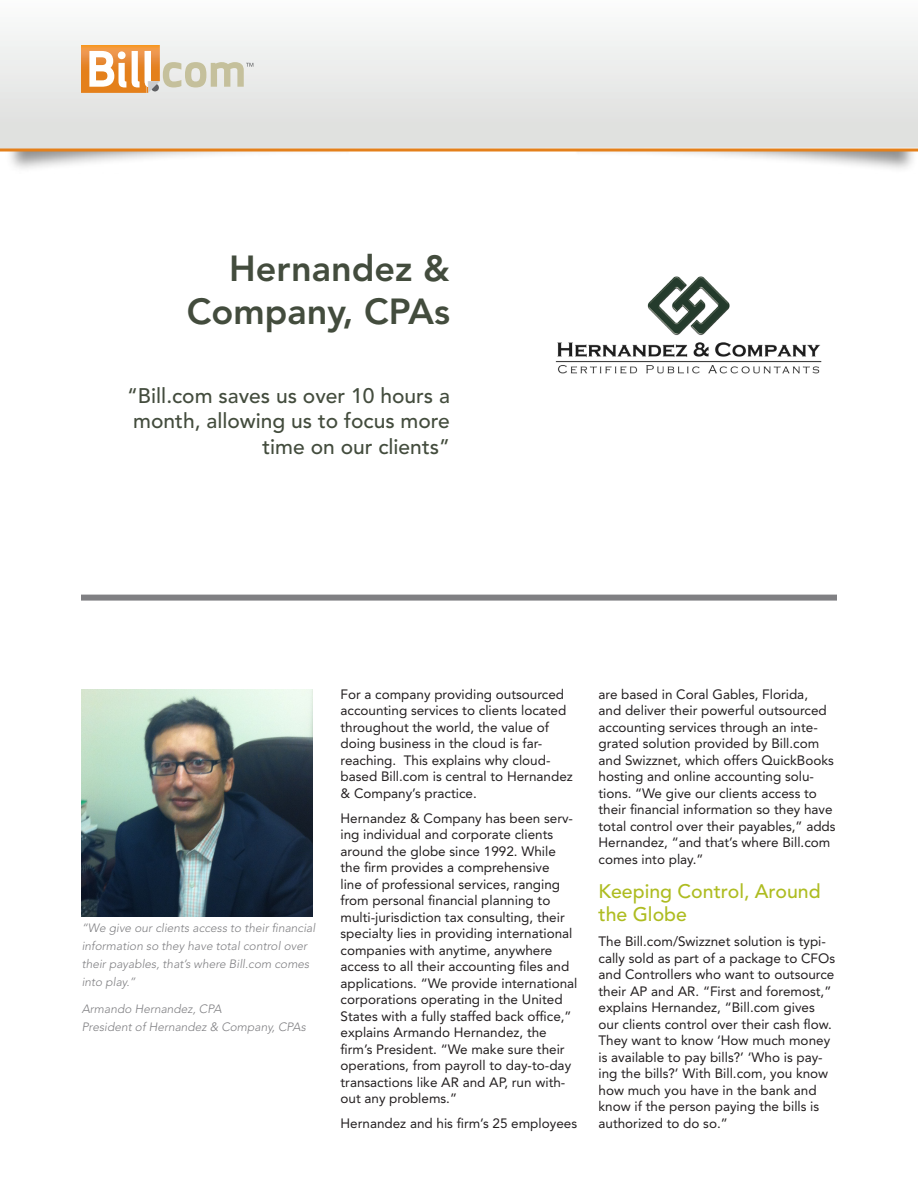
<style>
.page{position:relative;width:918px;height:1188px;background:#fff}
.page>*{position:absolute;margin:0;border:0;box-sizing:border-box;transform-origin:0 0}
._1_Document_Title{font:800 36px/43.2px "Avenir LT Std";color:#434c3d;text-align:right}
._1a_Subtitle{font:500 21px/25.5px "Avenir LT Std";color:#434c3d;text-align:right}
._2b_Header_2{font:500 19.5px/23.4px "Avenir LT Std";color:#aebc21}
._3_Body_Text{font:13.5px/16.5px "Avenir LT Std";color:#231f20}
.Quote_Body{font:italic 300 12px/18px "Avenir LT Std";color:#808083}
</style>
<div class="page">
<svg style="left:0;top:31px;width:918px;height:117px"></svg>
<svg style="left:81px;top:45px;width:172px;height:48px"></svg>
<svg style="left:0;top:148px;width:918px;height:4px;background:#e4994d"></svg>
<div style="left:81px;top:595px;width:756px;height:6px;background:#808083"></div>
<img style="left:81px;top:690px;width:231px;height:227px">
<img style="left:555px;top:276px;width:267px;height:98px">
<p class="_1_Document_Title" style="left:187px;top:247px;width:265px">Hernandez &amp;<br>Company, CPAs</p>
<p class="_1a_Subtitle" style="left:127px;top:383px;width:324px">“Bill.com saves us over 10 hours a month, allowing us to focus more time on our clients”</p>
<p class="Quote_Body" style="left:82px;top:919px;width:235px">“We give our clients access to their financial information so they have total control over their payables, that’s where Bill.com comes into play.”</p>
<p class="Quote_Body" style="left:82px;top:1000px;width:226px">Armando Hernandez, CPA<br>President of Hernandez &amp; Company, CPAs</p>
<p class="_3_Body_Text" style="left:340px;top:686px;width:234px">For a company providing outsourced accounting services to clients located throughout the world, the value of doing business in the cloud is far&shy;reaching. This explains why cloud&shy;based Bill.com is central to Hernandez &amp; Company’s practice.</p>
<p class="_3_Body_Text" style="left:340px;top:810px;width:238px">Hernandez &amp; Company has been serv&shy;ing individual and corporate clients around the globe since 1992. While the firm provides a comprehensive<br>line of professional services, ranging from personal financial planning to multi-jurisdiction tax consulting, their specialty lies in providing international companies with anytime, anywhere access to all their accounting files and applications. “We provide international corporations operating in the United States with a fully staffed back office,” explains Armando Hernandez, the firm’s President. “We make sure their operations, from payroll to day-to-day transactions like AR and AP, run with&shy;out any problems.”</p>
<p class="_3_Body_Text" style="left:340px;top:1116px;width:238px">Hernandez and his firm’s 25 employees</p>
<p class="_3_Body_Text" style="left:598px;top:686px;width:239px">are based in Coral Gables, Florida,<br>and deliver their powerful outsourced accounting services through an inte&shy;grated solution provided by Bill.com and Swizznet, which offers QuickBooks hosting and online accounting solu&shy;tions. “We give our clients access to their financial information so they have total control over their payables,” adds Hernandez, “and that’s where Bill.com comes into play.”</p>
<p class="_2b_Header_2" style="left:598px;top:880px;width:224px">Keeping Control, Around the Globe</p>
<p class="_3_Body_Text" style="left:598px;top:934px;width:238px">The Bill.com/Swizznet solution is typi&shy;cally sold as part of a package to CFOs and Controllers who want to outsource their AP and AR. “First and foremost,” explains Hernandez, “Bill.com gives our clients control over their cash flow.<br>They want to know ‘How much money is available to pay bills?’ ‘Who is pay&shy;ing the bills?’ With Bill.com, you know how much you have in the bank and know if the person paying the bills is authorized to do so.”</p>
</div>
